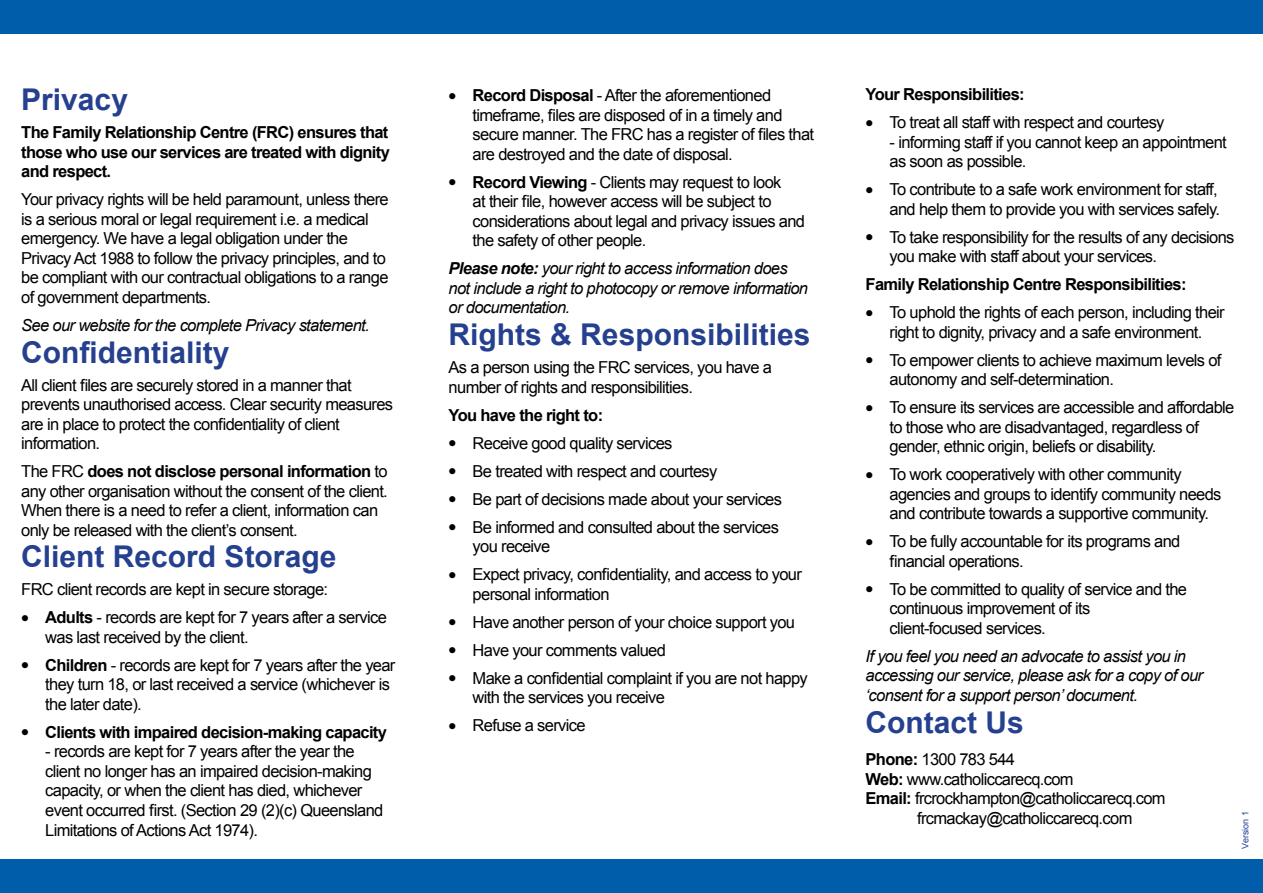
<style>
.page{position:relative;width:1263px;height:893px;background:#fff}
.page>*{position:absolute;margin:0;border:0;box-sizing:border-box;transform-origin:0 0}
.t1{font:700 30px "Arial";color:#25408f}
.t2{font:16.5px/19.5px "Arial";letter-spacing:-.04em;color:#000}
.t3{font:italic 16.5px/19.5px "Arial";letter-spacing:-.04em;color:#000}
.t4{font:700 16.5px/19.5px "Arial";letter-spacing:-.04em;color:#000;text-align:justify}
.t5{font:9px "Arial";color:#25408f}
.s1{font-weight:700}
</style>
<div class="page">
<div style="left:0;top:0;width:1263px;height:33px;background:#005daa"></div>
<div style="left:0;top:860px;width:1263px;height:33px;background:#005daa"></div>
<h1 class="t1" style="left:21px;top:80px;width:108px">Privacy</h1>
<p class="t4" style="left:21px;top:123px;width:370px">The Family Relationship Centre (FRC) ensures that those who use our services are treated with dignity and respect.</p>
<p class="t2" style="left:21px;top:190px;width:369px">Your privacy rights will be held paramount, unless there is a serious moral or legal requirement i.e. a medical emergency. We have a legal obligation under the Privacy Act 1988 to follow the privacy principles, and to be compliant with our contractual obligations to a range of government departments.</p>
<p class="t3" style="left:21px;top:315px;width:350px">See our website for the complete Privacy statement.</p>
<h1 class="t1" style="left:21px;top:332px;width:210px">Confidentiality</h1>
<p class="t2" style="left:21px;top:375px;width:373px">All client files are securely stored in a manner that prevents unauthorised access. Clear security measures are in place to protect the confidentiality of client information.</p>
<p class="t2" style="left:21px;top:462px;width:368px">The FRC <span class="s1">does not disclose personal information</span> to any other organisation without the consent of the client.<br>When there is a need to refer a client, information can only be released with the client’s consent.</p>
<h1 class="t1" style="left:21px;top:537px;width:317px">Client Record Storage</h1>
<p class="t2" style="left:21px;top:580px;width:308px">FRC client records are kept in secure storage:</p>
<p class="t2" style="left:45px;top:608px;width:343px;text-indent:-24px">● <span class="s1">Adults</span> - records are kept for 7 years after a service was last received by the client.</p>
<p class="t2" style="left:45px;top:656px;width:352px;text-indent:-24px">● <span class="s1">Children</span> - records are kept for 7 years after the year they turn 18, or last received a service (whichever is the later date).</p>
<p class="t4" style="left:21px;top:723px;width:367px">● Clients with impaired decision-making capacity</p>
<p class="t2" style="left:45px;top:742px;width:340px">- records are kept for 7 years after the year the client no longer has an impaired decision-making capacity, or when the client has died, whichever event occurred first. (Section 29 (2)(c) Queensland Limitations of Actions Act 1974).</p>
<p class="t2" style="left:473px;top:86px;width:343px;text-indent:-24px">● <span class="s1">Record Disposal</span> - After the aforementioned timeframe, files are disposed of in a timely and secure manner. The FRC has a register of files that are destroyed and the date of disposal.</p>
<p class="t2" style="left:473px;top:172px;width:334px;text-indent:-24px">● <span class="s1">Record Viewing</span> - Clients may request to look<br>at their file, however access will be subject to considerations about legal and privacy issues and the safety of other people.</p>
<p class="t3" style="left:449px;top:259px;width:361px"><span class="s1">Please note:</span> your right to access information does not include a right to photocopy or remove information or documentation.</p>
<h1 class="t1" style="left:449px;top:315px;width:363px">Rights &amp; Responsibilities</h1>
<p class="t2" style="left:449px;top:358px;width:325px">As a person using the FRC services, you have a number of rights and responsibilities.</p>
<p class="t4" style="left:449px;top:406px;width:156px">You have the right to:</p>
<p class="t2" style="left:449px;top:433px;width:225px">● Receive good quality services</p>
<p class="t2" style="left:449px;top:461px;width:270px">● Be treated with respect and courtesy</p>
<p class="t2" style="left:449px;top:489px;width:335px">● Be part of decisions made about your services</p>
<p class="t2" style="left:473px;top:517px;width:308px;text-indent:-24px">● Be informed and consulted about the services you receive</p>
<p class="t2" style="left:473px;top:565px;width:331px;text-indent:-24px">● Expect privacy, confidentiality, and access to your personal information</p>
<p class="t2" style="left:449px;top:612px;width:348px">● Have another person of your choice support you</p>
<p class="t2" style="left:449px;top:640px;width:219px">● Have your comments valued</p>
<p class="t2" style="left:473px;top:668px;width:337px;text-indent:-24px">● Make a confidential complaint if you are not happy with the services you receive</p>
<p class="t2" style="left:449px;top:716px;width:138px">● Refuse a service</p>
<p class="t4" style="left:865px;top:85px;width:161px">Your Responsibilities:</p>
<p class="t2" style="left:865px;top:113px;width:300px">● To treat all staff with respect and courtesy</p>
<p class="t2" style="left:889px;top:132px;width:339px">- informing staff if you cannot keep an appointment as soon as possible.</p>
<p class="t2" style="left:865px;top:180px;width:356px;text-align:right">● To contribute to a safe work environment for staff, and help them to provide you with services safely.</p>
<p class="t2" style="left:889px;top:227px;width:346px;text-indent:-24px">● To take responsibility for the results of any decisions you make with staff about your services.</p>
<p class="t4" style="left:865px;top:275px;width:322px">Family Relationship Centre Responsibilities:</p>
<p class="t2" style="left:865px;top:303px;width:361px;text-align:center">● To uphold the rights of each person, including their right to dignity, privacy and a safe environment.</p>
<p class="t2" style="left:889px;top:350px;width:333px;text-indent:-24px">● To empower clients to achieve maximum levels of autonomy and self-determination.</p>
<p class="t2" style="left:889px;top:398px;width:346px;text-indent:-24px">● To ensure its services are accessible and affordable to those who are disadvantaged, regardless of gender, ethnic origin, beliefs or disability.</p>
<p class="t2" style="left:889px;top:465px;width:333px;text-indent:-24px">● To work cooperatively with other community agencies and groups to identify community needs and contribute towards a supportive community.</p>
<p class="t2" style="left:889px;top:532px;width:292px;text-indent:-24px">● To be fully accountable for its programs and financial operations.</p>
<p class="t2" style="left:889px;top:579px;width:299px;text-indent:-24px">● To be committed to quality of service and the continuous improvement of its client-focused services.</p>
<p class="t3" style="left:865px;top:646px;width:339px">If you feel you need an advocate to assist you in accessing our service, please ask for a copy of our ‘consent for a support person’ document.</p>
<h1 class="t1" style="left:865px;top:702px;width:160px">Contact Us</h1>
<p class="t2" style="left:865px;top:750px;width:151px"><span class="s1">Phone:</span> 1300 783 544</p>
<p class="t2" style="left:865px;top:769px;width:210px"><span class="s1">Web:</span> www.catholiccarecq.com</p>
<p class="t2" style="left:865px;top:789px;width:302px"><span class="s1">Email:</span> frcrockhampton@catholiccarecq.com</p>
<p class="t2" style="left:917px;top:808px;width:217px">frcmackay@catholiccarecq.com</p>
<p class="t5" style="left:1239px;top:848px;width:39px;rotate:-90deg">Version 1</p>
</div>
